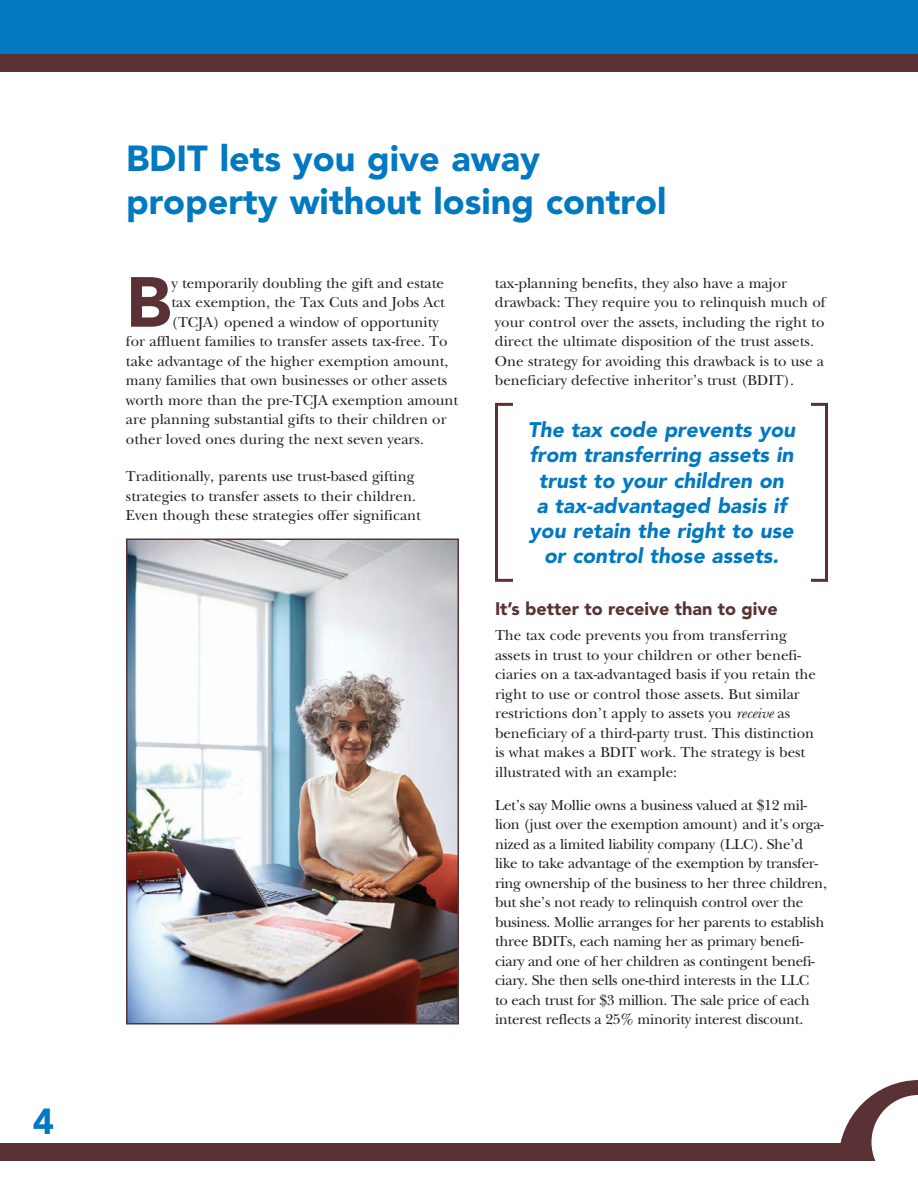
<style>
.page{position:relative;width:918px;height:1188px;background:#fff}
.page>*{position:absolute;margin:0;border:0;box-sizing:border-box;transform-origin:0 0}
.t1{font:900 70.05px "Avenir LT Std";color:#5a3134}
.t2{font:900 36px/43.2px "Avenir LT Std";color:#0079c1}
.t3{font:italic 900 21px/25.2px "Avenir LT Std";color:#0079c1;text-align:center}
.t4{font:900 18px "Avenir LT Std";color:#5a3134}
.t5{font:15px/19.5px "New Baskerville Std";color:#231f20}
.t6{font:15px/19.5px "New Baskerville Std";letter-spacing:-.02em;color:#231f20}
.s1{font-style:italic}
</style>
<div class="page">
<div style="left:0;top:0;width:918px;height:54px;background:#0079c1"></div>
<div style="left:0;top:54px;width:918px;height:18px;background:#5a3134"></div>
<div style="left:0;top:1143px;width:918px;height:18px;background:#5a3134"></div>
<svg style="left:840px;top:1080px;width:78px;height:81px"></svg>
<img style="left:129px;top:541px;width:327px;height:480px">
<div style="left:126px;top:538px;width:333px;height:486px;border:2px solid #5a3134"></div>
<div style="left:495px;top:403px;width:333px;height:179px;border:3px solid #5a3134"></div>
<div style="left:513px;top:402px;width:297px;height:7px;background:#fff"></div>
<div style="left:513px;top:577px;width:297px;height:7px;background:#fff"></div>
<h2 class="t2" style="left:33px;top:1100px;width:23px">4</h2>
<h2 class="t2" style="left:126px;top:137px;width:542px">BDIT lets you give away property without losing control</h2>
<h1 class="t1" style="left:126px;top:260px;width:47px">B</h1>
<p class="t5" style="left:171px;top:273px;width:274px">y temporarily doubling the gift and estate</p>
<p class="t5" style="left:171px;top:293px;width:275px">tax exemption, the Tax Cuts and Jobs Act</p>
<p class="t5" style="left:171px;top:312px;width:269px">(TCJA) opened a window of opportunity</p>
<p class="t5" style="left:126px;top:332px;width:323px">for affluent families to transfer assets tax-free. To</p>
<p class="t5" style="left:126px;top:351px;width:324px">take advantage of the higher exemption amount,</p>
<p class="t5" style="left:126px;top:371px;width:323px">many families that own businesses or other assets</p>
<p class="t5" style="left:126px;top:390px;width:334px">worth more than the pre-TCJA exemption amount</p>
<p class="t5" style="left:126px;top:410px;width:322px">are planning substantial gifts to their children or</p>
<p class="t5" style="left:126px;top:429px;width:299px">other loved ones during the next seven years.</p>
<p class="t5" style="left:126px;top:467px;width:297px">Traditionally, parents use trust-based gifting strategies to transfer assets to their children.<br>Even though these strategies offer significant</p>
<p class="t5" style="left:495px;top:273px;width:332px">tax-planning benefits, they also have a major drawback: They require you to relinquish much of your control over the assets, including the right to direct the ultimate disposition of the trust assets.<br>One strategy for avoiding this drawback is to use a beneficiary defective inheritor’s trust (BDIT).</p>
<h3 class="t3" style="left:528px;top:418px;width:269px">The tax code prevents you from transferring assets in trust to your children on<br>a tax-advantaged basis if you retain the right to use or control those assets.</h3>
<p class="t4" style="left:495px;top:598px;width:284px">It’s better to receive than to give</p>
<p class="t5" style="left:495px;top:626px;width:323px">The tax code prevents you from transferring assets in trust to your children or other benefi&shy;ciaries on a tax-advantaged basis if you retain the right to use or control those assets. But similar restrictions don’t apply to assets you <span class="s1">receive</span> as beneficiary of a third-party trust. This distinction is what makes a BDIT work. The strategy is best illustrated with an example:</p>
<p class="t6" style="left:495px;top:795px;width:333px">Let’s say Mollie owns a business valued at $12 mil&shy;lion (just over the exemption amount) and it’s orga&shy;nized as a limited liability company (LLC). She’d like to take advantage of the exemption by transfer&shy;ring ownership of the business to her three children, but she’s not ready to relinquish control over the business. Mollie arranges for her parents to establish three BDITs, each naming her as primary benefi&shy;ciary and one of her children as contingent benefi&shy;ciary. She then sells one-third interests in the LLC<br>to each trust for $3 million. The sale price of each interest reflects a 25% minority interest discount.</p>
</div>
